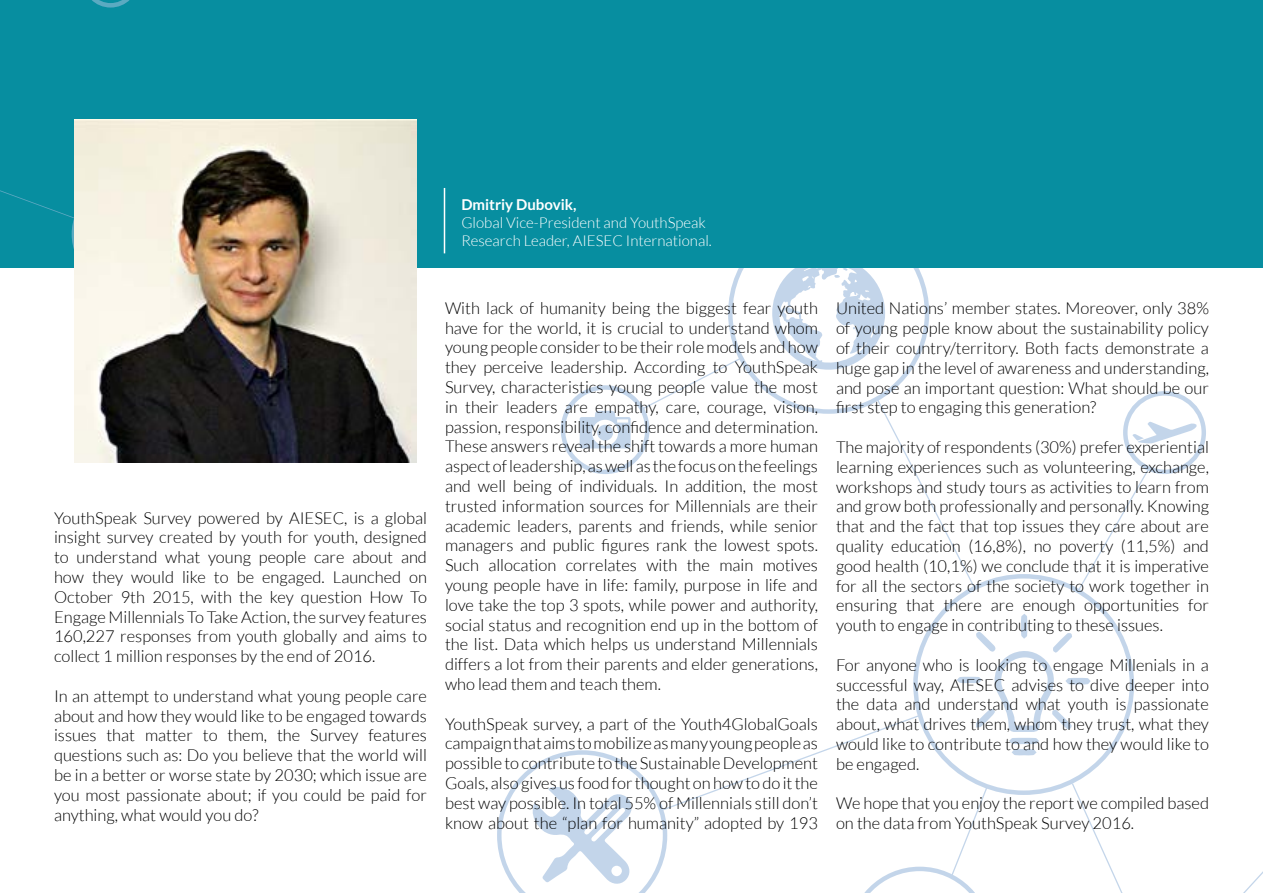
<style>
.page{position:relative;width:1263px;height:893px;background:#fff}
.page>*{position:absolute;margin:0;border:0;box-sizing:border-box;transform-origin:0 0}
.t1{font:300 16.5px/19.8px "Lato";color:#000;text-align:justify}
.t2{font:300 15px/18px "Lato";color:#fff}
.t3{font:700 15px "Lato";color:#fff}
</style>
<div class="page">
<svg style="left:976px;top:614px;width:96px;height:32px"></svg>
<svg style="left:772px;top:267px;width:113px;height:103px"></svg>
<div style="left:1123px;top:391px;width:83px;height:83px;border:4px solid #3974b9;border-radius:50%"></div>
<svg style="left:1132px;top:421px;width:64px;height:23px"></svg>
<svg style="left:913px;top:646px;width:221px;height:247px"></svg>
<svg style="left:877px;top:400px;width:98px;height:187px"></svg>
<svg style="left:643px;top:358px;width:97px;height:51px"></svg>
<svg style="left:1072px;top:783px;width:62px;height:110px"></svg>
<svg style="left:1243px;top:871px;width:20px;height:22px"></svg>
<svg style="left:1078px;top:469px;width:71px;height:121px"></svg>
<svg style="left:950px;top:787px;width:37px;height:91px"></svg>
<svg style="left:497px;top:715px;width:421px;height:178px"></svg>
<div style="left:561px;top:385px;width:88px;height:89px;border:4px solid #3974b9;border-radius:50%"></div>
<svg style="left:580px;top:411px;width:51px;height:37px"></svg>
<div style="left:597px;top:425px;width:16px;height:16px;background:#c3d5ea;border-radius:50%"></div>
<div style="left:0;top:0;width:1263px;height:267px;background:#078ea0"></div>
<hr style="left:0;top:0;width:1px;height:893px;background:#078ea0">
<svg style="left:0;top:190px;width:74px;height:29px"></svg>
<svg style="left:92px;top:0;width:38px;height:8px"></svg>
<img style="left:74px;top:119px;width:342px;height:344px">
<hr style="left:444px;top:188px;width:1px;height:65px;background:#fff">
<p class="t3" style="left:461px;top:196px;width:117px">Dmitriy Dubovik,</p>
<p class="t2" style="left:461px;top:214px;width:252px">Global Vice-President and YouthSpeak<br>Research Leader, AIESEC International.</p>
<p class="t1" style="left:54px;top:508px;width:374px">YouthSpeak Survey powered by AIESEC, is a global insight survey created by youth for youth, designed to understand what young people care about and how they would like to be engaged. Launched on October 9th 2015, with the key question How To Engage Millennials To Take Action, the survey features 160,227 responses from youth globally and aims to collect 1 million responses by the end of 2016.</p>
<p class="t1" style="left:54px;top:686px;width:374px">In an attempt to understand what young people care about and how they would like to be engaged towards issues that matter to them, the Survey features questions such as: Do you believe that the world will be in a better or worse state by 2030; which issue are you most passionate about; if you could be paid for anything, what would you do?</p>
<p class="t1" style="left:445px;top:298px;width:374px">With lack of humanity being the biggest fear youth have for the world, it is crucial to understand whom young people consider to be their role models and how they perceive leadership. According to YouthSpeak Survey, characteristics young people value the most in their leaders are empathy, care, courage, vision, passion, responsibility, confidence and determination.<br>These answers reveal the shift towards a more human aspect of leadership, as well as the focus on the feelings and well being of individuals. In addition, the most trusted information sources for Millennials are their academic leaders, parents and friends, while senior managers and public figures rank the lowest spots.<br>Such allocation correlates with the main motives young people have in life: family, purpose in life and love take the top 3 spots, while power and authority, social status and recognition end up in the bottom of the list. Data which helps us understand Millennials differs a lot from their parents and elder generations, who lead them and teach them.</p>
<p class="t1" style="left:445px;top:714px;width:374px">YouthSpeak survey, a part of the Youth4GlobalGoals campaign that aims to mobilize as many young people as possible to contribute to the Sustainable Development Goals, also gives us food for thought on how to do it the best way possible. In total 55% of Millennials still don’t know about the “plan for humanity” adopted by 193</p>
<p class="t1" style="left:836px;top:299px;width:374px">United Nations’ member states. Moreover, only 38% of young people know about the sustainability policy of their country/territory. Both facts demonstrate a huge gap in the level of awareness and understanding, and pose an important question: What should be our first step to engaging this generation?</p>
<p class="t1" style="left:836px;top:437px;width:374px">The majority of respondents (30%) prefer experiential learning experiences such as volunteering, exchange, workshops and study tours as activities to learn from and grow both professionally and personally. Knowing that and the fact that top issues they care about are quality education (16,8%), no poverty (11,5%) and good health (10,1%) we conclude that it is imperative for all the sectors of the society to work together in ensuring that there are enough opportunities for youth to engage in contributing to these issues.</p>
<p class="t1" style="left:836px;top:655px;width:374px">For anyone who is looking to engage Millenials in a successful way, AIESEC advises to dive deeper into the data and understand what youth is passionate about, what drives them, whom they trust, what they would like to contribute to and how they would like to be engaged.</p>
<p class="t1" style="left:836px;top:794px;width:374px">We hope that you enjoy the report we compiled based on the data from YouthSpeak Survey 2016.</p>
</div>
